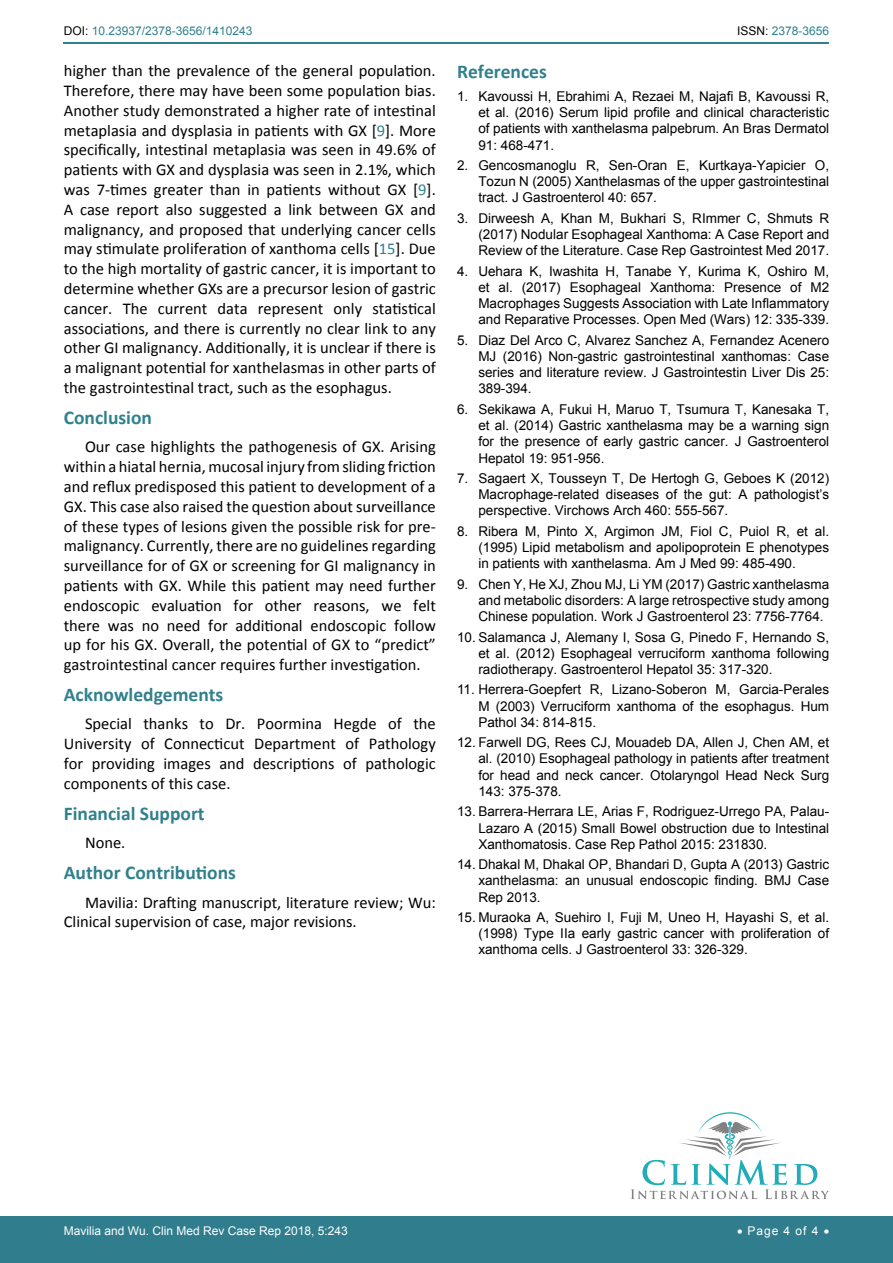
<style>
.page{position:relative;width:893px;height:1263px;background:#fff}
.page>*{position:absolute;margin:0;border:0;box-sizing:border-box;transform-origin:0 0}
.t1{font:700 19.5px "Calibri";color:#30808d}
.t2{font:16.5px/19.8px "Calibri";color:#000;text-align:justify}
.t3{font:13.5px/16.2px "Arial";color:#000;text-align:justify}
.t4{font:12px "Arial";color:#fff}
.t5{font:12px "Arial";color:#30808d}
.s1{color:#000}
.s2{color:#30808d}
</style>
<div class="page">
<hr style="left:64px;top:43px;width:765px;height:1px;background:#30808d">
<div style="left:0;top:1217px;width:893px;height:46px;background:#307d8d"></div>
<svg style="left:631px;top:1112px;width:198px;height:87px"></svg>
<p class="t5" style="left:64px;top:23px;width:190px"><span class="s1">DOI:</span> 10.23937/2378-3656/1410243</p>
<p class="t5" style="left:737px;top:23px;width:94px"><span class="s1">ISSN:</span> 2378-3656</p>
<p class="t2" style="left:64px;top:61px;width:374px">higher than the prevalence of the general population.<br>Therefore, there may have been some population bias.<br>Another study demonstrated a higher rate of intestinal metaplasia and dysplasia in patients with GX [<span class="s2">9</span>]. More specifically, intestinal metaplasia was seen in 49.6% of patients with GX and dysplasia was seen in 2.1%, which was 7-times greater than in patients without GX [<span class="s2">9</span>].<br>A case report also suggested a link between GX and malignancy, and proposed that underlying cancer cells may stimulate proliferation of xanthoma cells [<span class="s2">15</span>]. Due to the high mortality of gastric cancer, it is important to determine whether GXs are a precursor lesion of gastric cancer. The current data represent only statistical associations, and there is currently no clear link to any other GI malignancy. Additionally, it is unclear if there is a malignant potential for xanthelasmas in other parts of the gastrointestinal tract, such as the esophagus.</p>
<h1 class="t1" style="left:64px;top:405px;width:90px">Conclusion</h1>
<p class="t2" style="left:64px;top:437px;width:374px;text-indent:21px">Our case highlights the pathogenesis of GX. Arising within a hiatal hernia, mucosal injury from sliding friction and reflux predisposed this patient to development of a GX. This case also raised the question about surveillance of these types of lesions given the possible risk for pre&shy;malignancy. Currently, there are no guidelines regarding surveillance for of GX or screening for GI malignancy in patients with GX. While this patient may need further endoscopic evaluation for other reasons, we felt there was no need for additional endoscopic follow up for his GX. Overall, the potential of GX to “predict” gastrointestinal cancer requires further investigation.</p>
<h1 class="t1" style="left:64px;top:682px;width:161px">Acknowledgements</h1>
<p class="t2" style="left:64px;top:714px;width:374px;text-indent:21px">Special thanks to Dr. Poormina Hegde of the University of Connecticut Department of Pathology for providing images and descriptions of pathologic components of this case.</p>
<h1 class="t1" style="left:64px;top:801px;width:142px">Financial Support</h1>
<p class="t2" style="left:85px;top:833px;width:42px">None.</p>
<h1 class="t1" style="left:64px;top:860px;width:174px">Author Contributions</h1>
<p class="t2" style="left:64px;top:892px;width:374px;text-indent:21px">Mavilia: Drafting manuscript, literature review; Wu:<br>Clinical supervision of case, major revisions.</p>
<h1 class="t1" style="left:457px;top:59px;width:91px">References</h1>
<p class="t3" style="left:478px;top:88px;width:352px;text-indent:-21px">1. Kavoussi H, Ebrahimi A, Rezaei M, Najafi B, Kavoussi R, et al. (2016) Serum lipid profile and clinical characteristic of patients with xanthelasma palpebrum. An Bras Dermatol 91: 468-471.</p>
<p class="t3" style="left:478px;top:157px;width:352px;text-indent:-21px">2. Gencosmanoglu R, Sen-Oran E, Kurtkaya-Yapicier O, Tozun N (2005) Xanthelasmas of the upper gastrointestinal tract. J Gastroenterol 40: 657.</p>
<p class="t3" style="left:478px;top:210px;width:352px;text-indent:-21px">3. Dirweesh A, Khan M, Bukhari S, RImmer C, Shmuts R (2017) Nodular Esophageal Xanthoma: A Case Report and Review of the Literature. Case Rep Gastrointest Med 2017.</p>
<p class="t3" style="left:478px;top:263px;width:352px;text-indent:-21px">4. Uehara K, Iwashita H, Tanabe Y, Kurima K, Oshiro M, et al. (2017) Esophageal Xanthoma: Presence of M2<br>Macrophages Suggests Association with Late Inflammatory and Reparative Processes. Open Med (Wars) 12: 335-339.</p>
<p class="t3" style="left:478px;top:332px;width:352px;text-indent:-21px">5. Diaz Del Arco C, Alvarez Sanchez A, Fernandez Acenero MJ (2016) Non-gastric gastrointestinal xanthomas: Case series and literature review. J Gastrointestin Liver Dis 25:<br>389-394.</p>
<p class="t3" style="left:478px;top:401px;width:352px;text-indent:-21px">6. Sekikawa A, Fukui H, Maruo T, Tsumura T, Kanesaka T, et al. (2014) Gastric xanthelasma may be a warning sign for the presence of early gastric cancer. J Gastroenterol Hepatol 19: 951-956.</p>
<p class="t3" style="left:478px;top:470px;width:352px;text-indent:-21px">7. Sagaert X, Tousseyn T, De Hertogh G, Geboes K (2012)<br>Macrophage-related diseases of the gut: A pathologist’s perspective. Virchows Arch 460: 555-567.</p>
<p class="t3" style="left:478px;top:523px;width:352px;text-indent:-21px">8. Ribera M, Pinto X, Argimon JM, Fiol C, Puiol R, et al. (1995) Lipid metabolism and apolipoprotein E phenotypes in patients with xanthelasma. Am J Med 99: 485-490.</p>
<p class="t3" style="left:478px;top:576px;width:352px;text-indent:-21px">9. Chen Y, He XJ, Zhou MJ, Li YM (2017) Gastric xanthelasma and metabolic disorders: A large retrospective study among Chinese population. Work J Gastroenterol 23: 7756-7764.</p>
<p class="t3" style="left:478px;top:629px;width:352px;text-indent:-21px">10. Salamanca J, Alemany I, Sosa G, Pinedo F, Hernando S, et al. (2012) Esophageal verruciform xanthoma following radiotherapy. Gastroenterol Hepatol 35: 317-320.</p>
<p class="t3" style="left:478px;top:682px;width:352px;text-indent:-21px">11. Herrera-Goepfert R, Lizano-Soberon M, Garcia-Perales M (2003) Verruciform xanthoma of the esophagus. Hum Pathol 34: 814-815.</p>
<p class="t3" style="left:478px;top:734px;width:352px;text-indent:-21px">12. Farwell DG, Rees CJ, Mouadeb DA, Allen J, Chen AM, et al. (2010) Esophageal pathology in patients after treatment for head and neck cancer. Otolaryngol Head Neck Surg 143: 375-378.</p>
<p class="t3" style="left:478px;top:804px;width:352px;text-indent:-21px">13. Barrera-Herrara LE, Arias F, Rodriguez-Urrego PA, Palau-Lazaro A (2015) Small Bowel obstruction due to Intestinal Xanthomatosis. Case Rep Pathol 2015: 231830.</p>
<p class="t3" style="left:478px;top:856px;width:352px;text-indent:-21px">14. Dhakal M, Dhakal OP, Bhandari D, Gupta A (2013) Gastric xanthelasma: an unusual endoscopic finding. BMJ Case Rep 2013.</p>
<p class="t3" style="left:478px;top:909px;width:352px;text-indent:-21px">15. Muraoka A, Suehiro I, Fuji M, Uneo H, Hayashi S, et al. (1998) Type IIa early gastric cancer with proliferation of xanthoma cells. J Gastroenterol 33: 326-329.</p>
<p class="t4" style="left:64px;top:1223px;width:286px">Mavilia and Wu. Clin Med Rev Case Rep 2018, 5:243</p>
<p class="t4" style="left:737px;top:1223px;width:94px">• Page 4 of 4 •</p>
</div>
